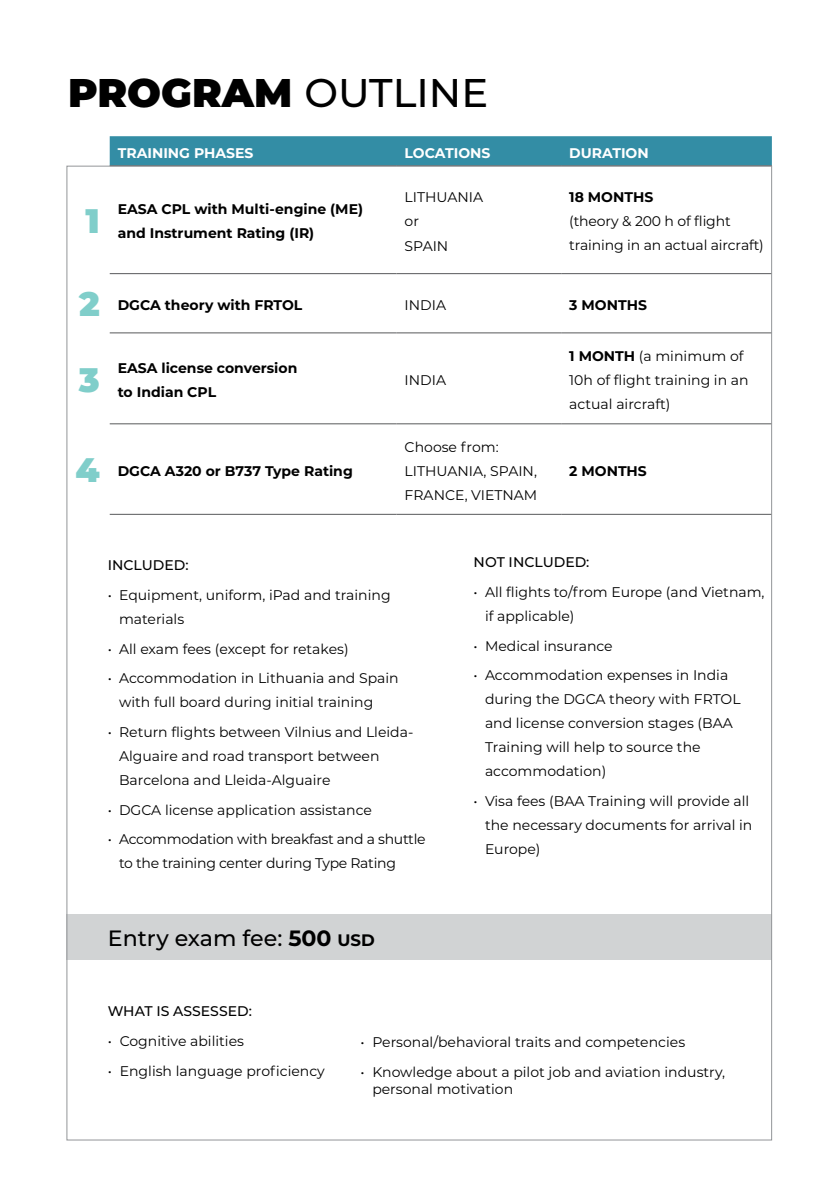
<style>
.page{position:relative;width:840px;height:1191px;background:#fff}
.page>*{position:absolute;margin:0;border:0;box-sizing:border-box;transform-origin:0 0}
.t1{font:900 40px "Montserrat";color:#000}
.t2{font:900 34px "Montserrat";color:#80ceca}
.t3{font:500 22.2px "Montserrat";color:#000}
.t4{font:14px/24px "Montserrat";color:#000}
.t5{font:700 14px/24px "Montserrat";color:#000}
.t6{font:14px/24px "Montserrat";letter-spacing:-.02em;color:#000}
.t7{font:500 14px "Montserrat";color:#000}
.t8{font:700 14px "Montserrat";color:#fff}
.s1{font-weight:500}
.s2{font-weight:700}
.s3{font-weight:700;font-size:16.6px}
</style>
<div class="page">
<div style="left:67px;top:915px;width:704px;height:45px;background:#d1d3d4"></div>
<div style="left:110px;top:136px;width:661px;height:29px;background:#338da5"></div>
<hr style="left:110px;top:165px;width:286px;height:1px;background:#58595b">
<hr style="left:396px;top:165px;width:165px;height:1px;background:#58595b">
<hr style="left:561px;top:165px;width:210px;height:1px;background:#58595b">
<hr style="left:110px;top:273px;width:286px;height:1px;background:#58595b">
<hr style="left:396px;top:273px;width:165px;height:1px;background:#58595b">
<hr style="left:561px;top:273px;width:210px;height:1px;background:#58595b">
<hr style="left:110px;top:332px;width:286px;height:1px;background:#58595b">
<hr style="left:396px;top:332px;width:165px;height:1px;background:#58595b">
<hr style="left:561px;top:332px;width:210px;height:1px;background:#58595b">
<hr style="left:110px;top:423px;width:286px;height:1px;background:#58595b">
<hr style="left:396px;top:423px;width:165px;height:1px;background:#58595b">
<hr style="left:561px;top:423px;width:210px;height:1px;background:#58595b">
<hr style="left:110px;top:514px;width:286px;height:1px;background:#58595b">
<hr style="left:396px;top:514px;width:165px;height:1px;background:#58595b">
<hr style="left:561px;top:514px;width:210px;height:1px;background:#58595b">
<h1 class="t1" style="left:68px;top:63px;width:421px">PROGRAM <span class="s1">OUTLINE</span></h1>
<h2 class="t2" style="left:85px;top:195px;width:16px">1</h2>
<h2 class="t2" style="left:79px;top:278px;width:22px">2</h2>
<h2 class="t2" style="left:79px;top:354px;width:22px">3</h2>
<h2 class="t2" style="left:75px;top:444px;width:26px">4</h2>
<p class="t8" style="left:118px;top:143px;width:137px">TRAINING PHASES</p>
<p class="t8" style="left:404px;top:143px;width:87px">LOCATIONS</p>
<p class="t8" style="left:569px;top:143px;width:81px">DURATION</p>
<p class="t5" style="left:118px;top:197px;width:247px">EASA CPL with Multi-engine (ME) and Instrument Rating (IR)</p>
<p class="t4" style="left:404px;top:185px;width:80px">LITHUANIA or<br>SPAIN</p>
<p class="t5" style="left:569px;top:185px;width:86px">18 MONTHS</p>
<p class="t4" style="left:569px;top:209px;width:196px">(theory &amp; 200 h of flight training in an actual aircraft)</p>
<p class="t5" style="left:118px;top:292px;width:186px">DGCA theory with FRTOL</p>
<p class="t4" style="left:404px;top:292px;width:43px">INDIA</p>
<p class="t5" style="left:569px;top:292px;width:79px">3 MONTHS</p>
<p class="t5" style="left:118px;top:355px;width:181px">EASA license conversion to Indian CPL</p>
<p class="t5" style="left:118px;top:458px;width:236px">DGCA A320 or B737 Type Rating</p>
<p class="t4" style="left:404px;top:367px;width:43px">INDIA</p>
<p class="t4" style="left:404px;top:434px;width:134px">Choose from:<br>LITHUANIA, SPAIN,<br>FRANCE, VIETNAM</p>
<p class="t4" style="left:569px;top:344px;width:181px"><span class="s2">1 MONTH</span> (a minimum of<br>10h of flight training in an actual aircraft)</p>
<p class="t5" style="left:569px;top:458px;width:79px">2 MONTHS</p>
<p class="t7" style="left:108px;top:555px;width:82px">INCLUDED:</p>
<p class="t4" style="left:119px;top:582px;width:273px;text-indent:-11px">• Equipment, uniform, iPad and training materials</p>
<p class="t4" style="left:108px;top:636px;width:242px">• All exam fees (except for retakes)</p>
<p class="t4" style="left:119px;top:666px;width:281px;text-indent:-11px">• Accommodation in Lithuania and Spain with full board during initial training</p>
<p class="t4" style="left:119px;top:719px;width:296px;text-indent:-11px">• Return flights between Vilnius and Lleida-<br>Alguaire and road transport between<br>Barcelona and Lleida-Alguaire</p>
<p class="t4" style="left:108px;top:797px;width:265px">• DGCA license application assistance</p>
<p class="t6" style="left:119px;top:827px;width:308px;text-indent:-11px">• Accommodation with breakfast and a shuttle to the training center during Type Rating</p>
<p class="t7" style="left:473px;top:552px;width:117px">NOT INCLUDED:</p>
<p class="t4" style="left:484px;top:579px;width:281px;text-indent:-11px">• All flights to/from Europe (and Vietnam, if applicable)</p>
<p class="t4" style="left:473px;top:633px;width:140px">• Medical insurance</p>
<p class="t4" style="left:484px;top:663px;width:257px;text-indent:-11px">• Accommodation expenses in India during the DGCA theory with FRTOL and license conversion stages (BAA<br>Training will help to source the accommodation)</p>
<p class="t4" style="left:484px;top:788px;width:269px;text-indent:-11px">• Visa fees (BAA Training will provide all the necessary documents for arrival in<br>Europe)</p>
<h3 class="t3" style="left:108px;top:922px;width:268px">Entry exam fee: <span class="s2">500</span> <span class="s3">USD</span></h3>
<p class="t7" style="left:108px;top:1001px;width:145px">WHAT IS ASSESSED:</p>
<p class="t4" style="left:108px;top:1028px;width:138px">• Cognitive abilities</p>
<p class="t4" style="left:108px;top:1058px;width:218px">• English language proficiency</p>
<p class="t4" style="left:360px;top:1029px;width:326px">• Personal/behavioral traits and competencies</p>
<p class="t4" style="left:372px;top:1063px;width:354px;line-height:16.8px;text-indent:-12px">• Knowledge about a pilot job and aviation industry, personal motivation</p>
</div>
